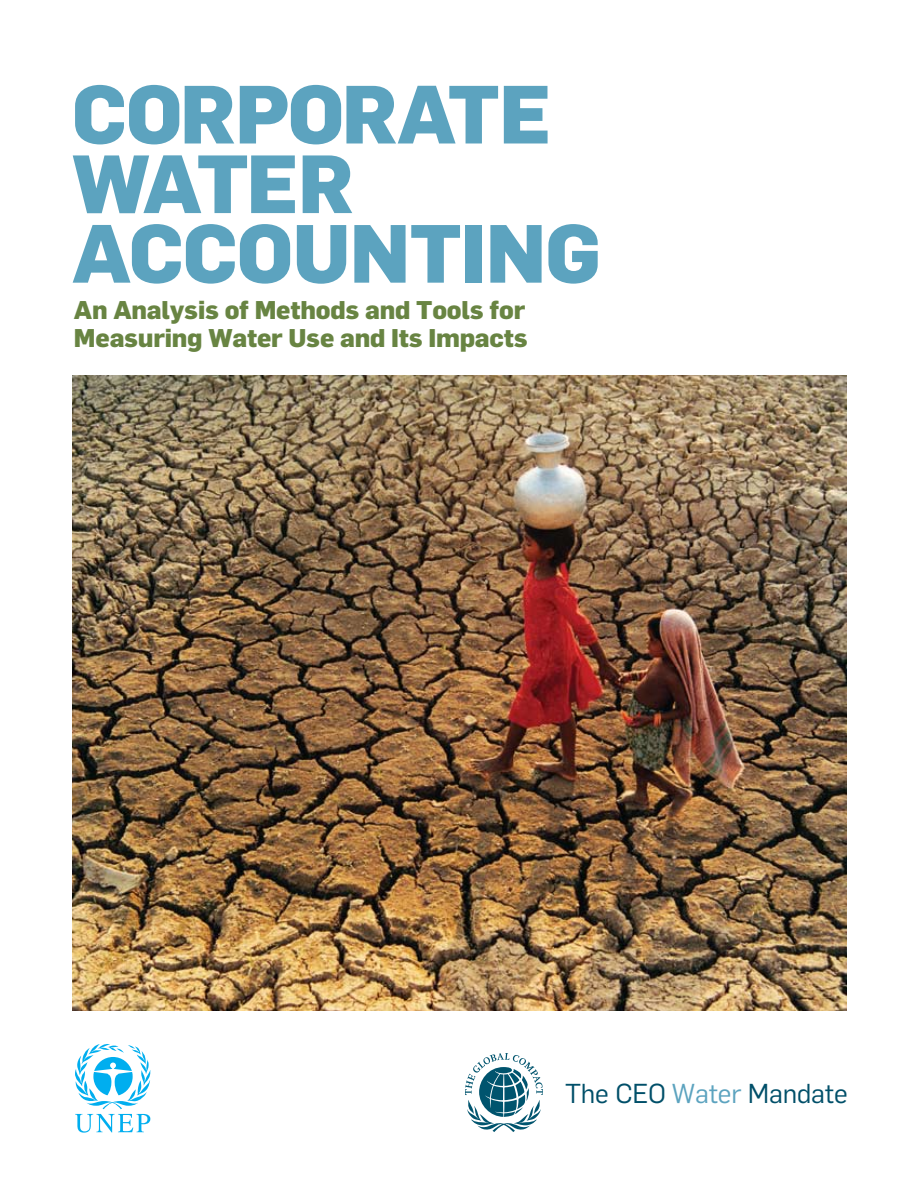
<style>
.page{position:relative;width:918px;height:1188px;background:#fff}
.page>*{position:absolute;margin:0;border:0;box-sizing:border-box;transform-origin:0 0}
.t1{font:800 80.85px/69.6px "Flama";letter-spacing:-.01em;color:#5ca3bf}
.t2{font:26.85px "Flama";letter-spacing:-.005em;color:#004f69}
.t3{font:800 25.2px/28.5px "Flama";letter-spacing:-.01em;color:#688442}
.s1{color:#5ca3bf}
</style>
<div class="page">
<svg style="left:465px;top:1053px;width:78px;height:79px"></svg>
<img style="left:72px;top:375px;width:774px;height:636px">
<svg style="left:75px;top:1044px;width:76px;height:89px"></svg>
<h1 class="t1" style="left:72px;top:77px;width:530px">CORPORATE<br>WATER<br>ACCOUNTING</h1>
<p class="t3" style="left:74px;top:295px;width:455px">An Analysis of Methods and Tools for<br>Measuring Water Use and Its Impacts</p>
<p class="t2" style="left:565px;top:1077px;width:284px">The CEO <span class="s1">Water</span> Mandate</p>
</div>
